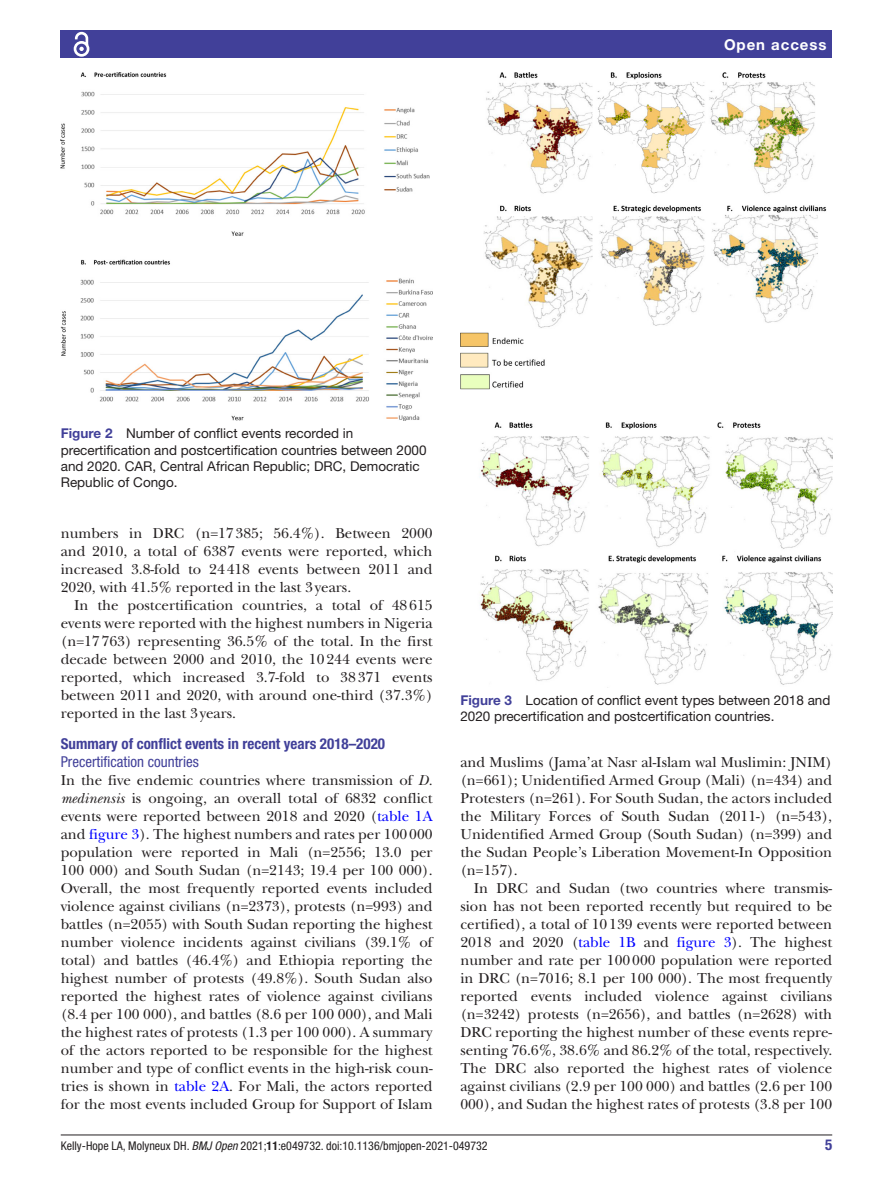
<style>
.page{position:relative;width:893px;height:1191px;background:#fff}
.page>*{position:absolute;margin:0;border:0;box-sizing:border-box;transform-origin:0 0}
.t1{font:15px/18px "New Baskerville";color:#231f20;text-align:justify}
.t2{font:700 condensed 15px "Helvetica Neue LT Std";color:#414099}
.t3{font:condensed 15px "Helvetica Neue LT Std";color:#414099}
.t4{font:700 15px "Helvetica Neue LT Std";letter-spacing:.065em;color:#fff}
.t5{font:13.5px/16.2px "Helvetica Neue LT Std";color:#231f20}
.t6{font:condensed 12px "Helvetica Neue LT Std";color:#231f20}
.s1{font-weight:700;color:#414099}
.s2{font-style:italic}
.s3{color:#00f}
.s4{font-weight:700}
</style>
<div class="page">
<hr style="left:61px;top:1134px;width:771px;height:1px;background:#231f20">
<div style="left:61px;top:31px;width:771px;height:27px;background:#414099"></div>
<svg style="left:73px;top:31px;width:17px;height:26px"></svg>
<img style="left:61px;top:73px;width:372px;height:347px">
<img style="left:460px;top:73px;width:372px;height:612px">
<p class="t4" style="left:724px;top:35px;width:104px">Open access</p>
<p class="t5" style="left:61px;top:425px;width:367px"><span class="s1">Figure 2</span> Number of conflict events recorded in precertification and postcertification countries between 2000 and 2020. CAR, Central African Republic; DRC, Democratic Republic of Congo.</p>
<p class="t1" style="left:61px;top:524px;width:373px">numbers in DRC (n=17385; 56.4%). Between 2000 and 2010, a total of 6387 events were reported, which increased 3.8-fold to 24418 events between 2011 and 2020, with 41.5% reported in the last 3years.</p>
<p class="t1" style="left:61px;top:596px;width:373px;text-indent:13px">In the postcertification countries, a total of 48615 events were reported with the highest numbers in Nigeria (n=17763) representing 36.5% of the total. In the first decade between 2000 and 2010, the 10244 events were reported, which increased 3.7-fold to 38371 events between 2011 and 2020, with around one-third (37.3%) reported in the last 3years.</p>
<p class="t2" style="left:61px;top:735px;width:326px">Summary of conflict events in recent years 2018–2020</p>
<p class="t3" style="left:61px;top:753px;width:140px">Precertification countries</p>
<p class="t1" style="left:61px;top:771px;width:373px">In the five endemic countries where transmission of <span class="s2">D. medinensis</span> is ongoing, an overall total of 6832 conflict events were reported between 2018 and 2020 (<span class="s3">table 1A </span>and <span class="s3">figure 3</span>). The highest numbers and rates per 100000 population were reported in Mali (n=2556; 13.0 per 100 000) and South Sudan (n=2143; 19.4 per 100 000).<br>Overall, the most frequently reported events included violence against civilians (n=2373), protests (n=993) and battles (n=2055) with South Sudan reporting the highest number violence incidents against civilians (39.1% of total) and battles (46.4%) and Ethiopia reporting the highest number of protests (49.8%). South Sudan also reported the highest rates of violence against civilians (8.4 per 100 000), and battles (8.6 per 100 000), and Mali the highest rates of protests (1.3 per 100 000). A summary of the actors reported to be responsible for the highest number and type of conflict events in the high-risk coun&shy;tries is shown in <span class="s3">table 2A</span>. For Mali, the actors reported for the most events included Group for Support of Islam</p>
<p class="t5" style="left:460px;top:692px;width:372px"><span class="s1">Figure 3</span> Location of conflict event types between 2018 and<br>2020 precertification and postcertification countries.</p>
<p class="t1" style="left:460px;top:753px;width:373px">and Muslims (Jama’at Nasr al-Islam wal Muslimin: JNIM) (n=661); Unidentified Armed Group (Mali) (n=434) and Protesters (n=261). For South Sudan, the actors included the Military Forces of South Sudan (2011-) (n=543), Unidentified Armed Group (South Sudan) (n=399) and the Sudan People’s Liberation Movement-In Opposition (n=157).</p>
<p class="t1" style="left:460px;top:879px;width:373px;text-indent:14px">In DRC and Sudan (two countries where transmis&shy;sion has not been reported recently but required to be certified), a total of 10139 events were reported between 2018 and 2020 (<span class="s3">table 1B</span> and <span class="s3">figure 3</span>). The highest number and rate per 100000 population were reported in DRC (n=7016; 8.1 per 100 000). The most frequently reported events included violence against civilians (n=3242) protests (n=2656), and battles (n=2628) with DRC reporting the highest number of these events repre&shy;senting 76.6%, 38.6% and 86.2% of the total, respectively.<br>The DRC also reported the highest rates of violence against civilians (2.9 per 100 000) and battles (2.6 per 100<br>000), and Sudan the highest rates of protests (3.8 per 100</p>
<p class="t6" style="left:61px;top:1138px;width:428px">Kelly-Hope LA, Molyneux DH. <span class="s2">BMJ Open</span> 2021;<span class="s4">11</span>:e049732. doi:10.1136/bmjopen-2021-049732</p>
<p class="t2" style="left:825px;top:1135px;width:9px">5</p>
</div>
